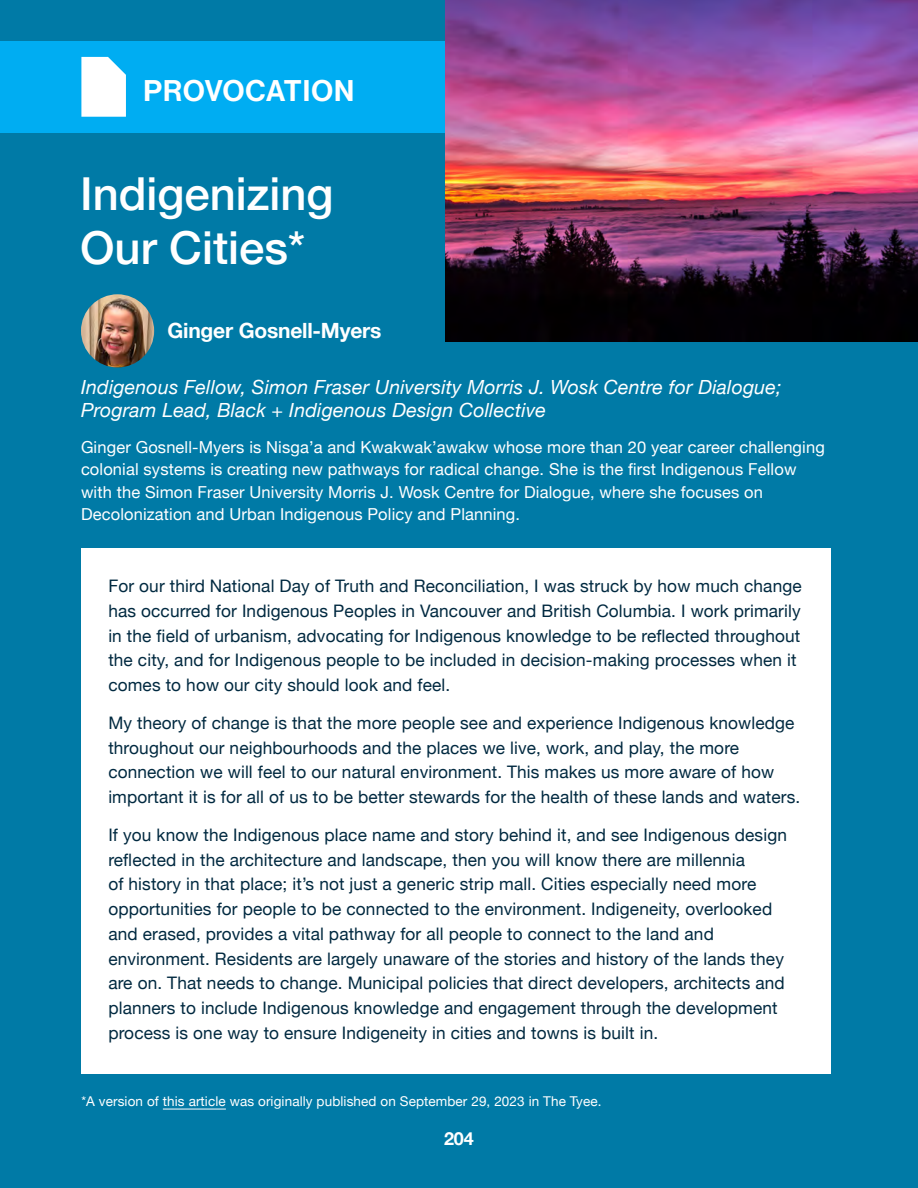
<style>
.page{position:relative;width:918px;height:1188px;background:#007aa6}
.page>*{position:absolute;margin:0;border:0;box-sizing:border-box;transform-origin:0 0}
.h2_Article{font:500 45.45px/53.8px "Helvetica Neue";color:#fff}
.t1{font:29.25px "N Haas Grotesk DS Pro 65 Md";letter-spacing:.035em;color:#fff}
.Contributor_Name{font:700 21px "Helvetica Neue";letter-spacing:-.01em;color:#fff}
.Contributor_P{font:italic 19.5px/22.5px "Helvetica Neue";letter-spacing:.01em;color:#fff}
.t2{font:700 18px "Helvetica Neue";color:#fff}
.Paragraph{font:17.25px/24.8px "Helvetica Neue";letter-spacing:.01em;color:#002940}
.Contributor_P-2{font:16.5px/22.5px "Helvetica Neue";letter-spacing:.01em;color:#fff}
.Figure_credit{font:13.5px "Helvetica Neue";letter-spacing:.01em;color:#fff}
</style>
<div class="page">
<div style="left:0;top:41px;width:918px;height:92px;background:#00adf2"></div>
<svg style="left:81px;top:57px;width:45px;height:59px;background:#edf9fe"></svg>
<img style="left:446px;top:0;width:472px;height:341px">
<div style="left:81px;top:549px;width:750px;height:525px;background:#fff"></div>
<img style="left:81px;top:294px;width:73px;height:73px;border-radius:37px">
<hr style="left:163px;top:1109px;width:63px;height:1px;background:#fff">
<h2 class="t1" style="left:143px;top:74px;width:212px">PROVOCATION</h2>
<h1 class="h2_Article" style="left:80px;top:163px;width:255px">Indigenizing<br>Our Cities*</h1>
<h3 class="Contributor_Name" style="left:167px;top:314px;width:216px">Ginger Gosnell-Myers</h3>
<p class="Contributor_P" style="left:81px;top:377px;width:702px">Indigenous Fellow, Simon Fraser University Morris J. Wosk Centre for Dialogue;<br>Program Lead, Black + Indigenous Design Collective</p>
<p class="Contributor_P-2" style="left:81px;top:436px;width:745px">Ginger Gosnell-Myers is Nisga’a and Kwakwak’awakw whose more than 20 year career challenging colonial systems is creating new pathways for radical change. She is the first Indigenous Fellow with the Simon Fraser University Morris J. Wosk Centre for Dialogue, where she focuses on Decolonization and Urban Indigenous Policy and Planning.</p>
<p class="Paragraph" style="left:108px;top:575px;width:695px">For our third National Day of Truth and Reconciliation, I was struck by how much change has occurred for Indigenous Peoples in Vancouver and British Columbia. I work primarily in the field of urbanism, advocating for Indigenous knowledge to be reflected throughout the city, and for Indigenous people to be included in decision-making processes when it comes to how our city should look and feel.</p>
<p class="Paragraph" style="left:108px;top:711px;width:693px">My theory of change is that the more people see and experience Indigenous knowledge throughout our neighbourhoods and the places we live, work, and play, the more connection we will feel to our natural environment. This makes us more aware of how important it is for all of us to be better stewards for the health of these lands and waters.</p>
<p class="Paragraph" style="left:108px;top:823px;width:680px">If you know the Indigenous place name and story behind it, and see Indigenous design reflected in the architecture and landscape, then you will know there are millennia<br>of history in that place; it’s not just a generic strip mall. Cities especially need more opportunities for people to be connected to the environment. Indigeneity, overlooked and erased, provides a vital pathway for all people to connect to the land and environment. Residents are largely unaware of the stories and history of the lands they are on. That needs to change. Municipal policies that direct developers, architects and planners to include Indigenous knowledge and engagement through the development process is one way to ensure Indigeneity in cities and towns is built in.</p>
<p class="Figure_credit" style="left:81px;top:1092px;width:522px">*A version of this article was originally published on September 29, 2023 in The Tyee.</p>
<p class="t2" style="left:444px;top:1124px;width:31px">204</p>
</div>
